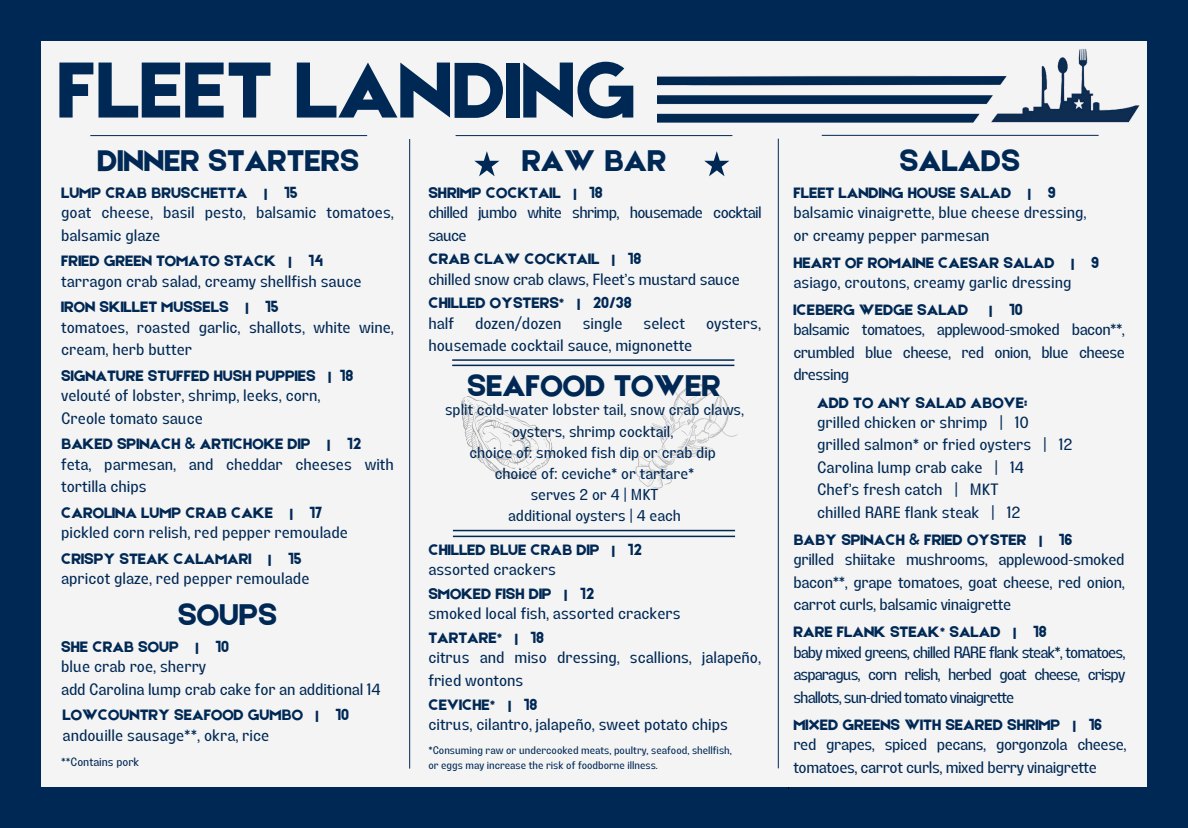
<style>
.page{position:relative;width:1188px;height:828px;background:#002855}
.page>*{position:absolute;margin:0;border:0;box-sizing:border-box;transform-origin:0 0}
.t1{font:84.6px "Etna";color:#002855}
.t2{font:32px "Etna";color:#002855}
.t3{font:16.1px/20.2px "Lazord";color:#002855}
.t4{font:16.1px/20.2px "Lazord";letter-spacing:-.06em;color:#002855}
.t5{font:16.1px/20.2px "Lazord";letter-spacing:-.02em;color:#002855}
.t6{font:16.1px/20.2px "Lazord";letter-spacing:-.025em;color:#002855}
.t7{font:16.1px/20.2px "Lazord";letter-spacing:-.035em;color:#002855}
.t8{font:16.1px/20.2px "Etna";color:#002855}
.t9{font:16.1px/20.2px "Lazord";letter-spacing:-.04em;color:#002855}
.t10{font:15.6px/21.1px "Lazord";color:#002855;text-align:center}
.t11{font:11.7px "Lazord";color:#002855}
.t12{font:10.7px/14.6px "Lazord";color:#002855}
.s1{font-family:"Etna"}
.s2{font-family:"Lazord"}
</style>
<div class="page">
<hr style="left:788px;top:112px;width:1px;height:677px;background:#000">
<div style="left:42px;top:42px;width:1105px;height:745px;background:#f4f4f4"></div>
<img style="left:657px;top:41px;width:483px;height:100px">
<svg style="left:474px;top:151px;width:25px;height:25px"></svg>
<svg style="left:704px;top:151px;width:25px;height:25px"></svg>
<svg style="left:461px;top:396px;width:92px;height:84px"></svg>
<svg style="left:635px;top:384px;width:103px;height:105px"></svg>
<hr style="left:452px;top:359px;width:282px;height:2px;background:#002855">
<hr style="left:452px;top:365px;width:282px;height:1px;background:#002855">
<hr style="left:453px;top:530px;width:282px;height:1px;background:#002855">
<hr style="left:453px;top:536px;width:282px;height:1px;background:#002855">
<hr style="left:90px;top:135px;width:277px;height:1px;background:#002855">
<hr style="left:456px;top:135px;width:276px;height:1px;background:#002855">
<hr style="left:822px;top:135px;width:277px;height:1px;background:#002855">
<hr style="left:409px;top:139px;width:1px;height:630px;background:#002855">
<hr style="left:778px;top:139px;width:1px;height:629px;background:#002855">
<h1 class="t1" style="left:57px;top:30px;width:580px">FLEET LANDING</h1>
<h4 class="t2" style="left:97px;top:138px;width:263px">DINNER STARTERS</h4>
<h4 class="t3" style="left:61px;top:184px;width:334px"><span class="s1">LUMP CRAB BRUSCHETTA | 15<br></span>goat cheese, basil pesto, balsamic tomatoes,</h4>
<h4 class="t3" style="left:61px;top:227px;width:101px">balsamic glaze</h4>
<h2 class="t3" style="left:61px;top:253px;width:302px"><span class="s1">FRIED GREEN TOMATO STACK | 14 </span>tarragon crab salad, creamy shellfish sauce</h2>
<h4 class="t3" style="left:61px;top:299px;width:334px"><span class="s1">IRON SKILLET MUSSELS | 15<br></span>tomatoes, roasted garlic, shallots, white wine,</h4>
<h4 class="t3" style="left:61px;top:341px;width:132px">cream, herb butter</h4>
<h4 class="t3" style="left:61px;top:367px;width:294px"><span class="s1">SIGNATURE STUFFED HUSH PUPPIES | 18 </span>velouté of lobster, shrimp, leeks, corn,</h4>
<h4 class="t3" style="left:61px;top:410px;width:143px">Creole tomato sauce</h4>
<h4 class="t3" style="left:61px;top:436px;width:334px"><span class="s1">BAKED SPINACH &amp; ARTICHOKE DIP | 12 </span>feta, parmesan, and cheddar cheeses with</h4>
<h4 class="t3" style="left:61px;top:478px;width:87px">tortilla chips</h4>
<h4 class="t3" style="left:61px;top:504px;width:288px"><span class="s1">CAROLINA LUMP CRAB CAKE | 17 </span>pickled corn relish, red pepper remoulade</h4>
<h4 class="t3" style="left:61px;top:550px;width:250px"><span class="s1">CRISPY STEAK CALAMARI | 15 </span>apricot glaze, red pepper remoulade</h4>
<p class="t2" style="left:178px;top:592px;width:101px">SOUPS</p>
<h4 class="t3" style="left:61px;top:638px;width:169px"><span class="s1">SHE CRAB SOUP | 10 </span>blue crab roe, sherry</h4>
<h4 class="t3" style="left:61px;top:681px;width:321px">add Carolina lump crab cake for an additional 14</h4>
<h2 class="t3" style="left:63px;top:707px;width:288px"><span class="s1">LOWCOUNTRY SEAFOOD GUMBO | 10 </span>andouille sausage**, okra, rice</h2>
<h4 class="t11" style="left:61px;top:757px;width:80px">**Contains pork</h4>
<p class="t2" style="left:522px;top:138px;width:146px">RAW BAR</p>
<h4 class="t9" style="left:428px;top:184px;width:335px"><span class="s1">SHRIMP COCKTAIL | 18<br></span>chilled jumbo white shrimp, housemade cocktail</h4>
<h4 class="t3" style="left:428px;top:227px;width:40px">sauce</h4>
<p class="t3" style="left:428px;top:251px;width:313px"><span class="s1">CRAB CLAW COCKTAIL | 18<br></span>chilled snow crab claws, Fleet’s mustard sauce</p>
<h4 class="t8" style="left:428px;top:292px;width:205px">CHILLED OYSTERS* | 20/38 <span class="s2">half</span></h4>
<h4 class="t3" style="left:475px;top:315px;width:88px">dozen/dozen</h4>
<h4 class="t3" style="left:583px;top:315px;width:41px">single</h4>
<h4 class="t3" style="left:644px;top:315px;width:43px">select</h4>
<h4 class="t3" style="left:706px;top:315px;width:56px">oysters,</h4>
<h4 class="t3" style="left:428px;top:337px;width:266px">housemade cocktail sauce, mignonette</h4>
<p class="t2" style="left:467px;top:363px;width:255px">SEAFOOD TOWER</p>
<p class="t10" style="left:445px;top:401px;width:301px">split cold-water lobster tail, snow crab claws, oysters, shrimp cocktail,<br>choice of: smoked fish dip or crab dip<br>choice of: ceviche* or tartare*<br>serves 2 or 4 | MKT<br>additional oysters | 4 each</p>
<p class="t8" style="left:428px;top:539px;width:215px">CHILLED BLUE CRAB DIP | 12 <span class="s2">assorted crackers</span></p>
<p class="t3" style="left:428px;top:585px;width:254px"><span class="s1">SMOKED FISH DIP | 12<br></span>smoked local fish, assorted crackers</p>
<p class="t3" style="left:428px;top:629px;width:334px"><span class="s1">TARTARE* | 18<br></span>citrus and miso dressing, scallions, jalapeño,</p>
<p class="t3" style="left:428px;top:672px;width:96px">fried wontons</p>
<h2 class="t3" style="left:428px;top:696px;width:301px"><span class="s1">CEVICHE* | 18<br></span>citrus, cilantro, jalapeño, sweet potato chips</h2>
<p class="t12" style="left:428px;top:745px;width:305px">*Consuming raw or undercooked meats, poultry, seafood, shellfish, or eggs may increase the risk of foodborne illness.</p>
<p class="t2" style="left:899px;top:138px;width:122px">SALADS</p>
<h4 class="t3" style="left:793px;top:184px;width:295px"><span class="s1">FLEET LANDING HOUSE SALAD | 9 </span>balsamic vinaigrette, blue cheese dressing,</h4>
<h4 class="t3" style="left:793px;top:227px;width:198px">or creamy pepper parmesan</h4>
<h4 class="t3" style="left:793px;top:254px;width:307px"><span class="s1">HEART OF ROMAINE CAESAR SALAD | 9 </span>asiago, croutons, creamy garlic dressing</h4>
<p class="t7" style="left:793px;top:301px;width:333px;text-indent:196px"><span class="s1">| 10<br></span>balsamic tomatoes, applewood-smoked bacon**,</p>
<p class="t7" style="left:793px;top:343px;width:333px;line-height:22.5px">crumbled blue cheese, red onion, blue cheese dressing</p>
<h3 class="t3" style="left:817px;top:394px;width:213px"><span class="s1">ADD TO ANY SALAD ABOVE: </span>grilled chicken or shrimp | 10</h3>
<h3 class="t3" style="left:817px;top:435px;width:257px;line-height:22.5px">grilled salmon* or fried oysters | 12<br>Carolina lump crab cake | 14<br>Chef’s fresh catch | MKT<br>chilled RARE flank steak | 12</h3>
<p class="t8" style="left:793px;top:299px;width:176px">ICEBERG WEDGE SALAD</p>
<p class="t5" style="left:793px;top:531px;width:333px"><span class="s1">BABY SPINACH &amp; FRIED OYSTER | 16<br></span>grilled shiitake mushrooms, applewood-smoked</p>
<p class="t5" style="left:793px;top:573px;width:333px;line-height:22.5px">bacon**, grape tomatoes, goat cheese, red onion, carrot curls, balsamic vinaigrette</p>
<h2 class="t4" style="left:793px;top:624px;width:333px"><span class="s1">RARE FLANK STEAK* SALAD | 18<br></span>baby mixed greens, chilled RARE flank steak*, tomatoes,</h2>
<h2 class="t4" style="left:793px;top:665px;width:333px;line-height:22.5px">asparagus, corn relish, herbed goat cheese, crispy shallots, sun-dried tomato vinaigrette</h2>
<h4 class="t6" style="left:793px;top:716px;width:335px"><span class="s1">MIXED GREENS WITH SEARED SHRIMP | 16 </span>red grapes, spiced pecans, gorgonzola cheese,</h4>
<h4 class="t6" style="left:793px;top:759px;width:305px">tomatoes, carrot curls, mixed berry vinaigrette</h4>
</div>
